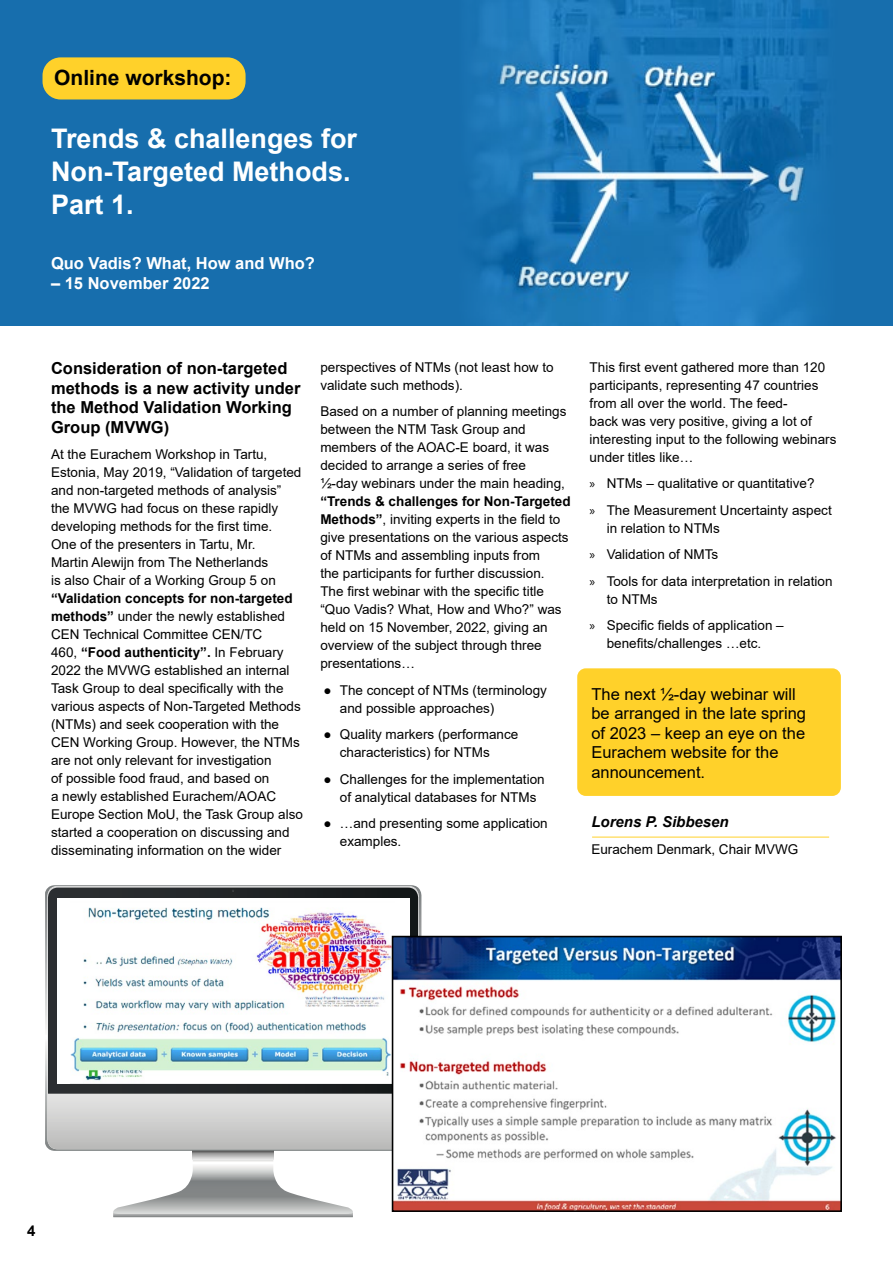
<style>
.page{position:relative;width:893px;height:1263px;background:#fff}
.page>*{position:absolute;margin:0;border:0;box-sizing:border-box;transform-origin:0 0}
.t1{font:700 27px/33px "Arial";color:#fff}
.t2{font:700 21px "Arial";color:#000}
.t3{font:16.5px/19.5px "Arial";color:#000}
.t4{font:700 16.5px/19.5px "Arial";color:#000}
.t5{font:700 16.5px "Arial";color:#fff}
.t6{font:italic 700 15px "Arial";color:#000}
.t7{font:700 15px "Arial";color:#000}
.t8{font:13.5px/18px "Arial";color:#000}
.s1{font-weight:700}
.s2{font-family:"Myriad Pro"}
</style>
<div class="page">
<div style="left:0;top:0;width:893px;height:325px;background:#176ead"></div>
<img style="left:474px;top:0;width:344px;height:325px">
<div style="left:577px;top:668px;width:264px;height:128px;background:#ffd12a;border-radius:9px"></div>
<svg style="left:113px;top:1151px;width:240px;height:66px"></svg>
<img style="left:193px;top:1151px;width:80px;height:8px">
<svg style="left:48px;top:887px;width:370px;height:207px;background:#292d2e"></svg>
<div style="left:57px;top:898px;width:352px;height:186px;background:#fff"></div>
<img style="left:71px;top:907px;width:324px;height:176px">
<img style="left:395px;top:939px;width:444px;height:270px">
<div style="left:392px;top:936px;width:450px;height:276px;border:2px solid #000"></div>
<div style="left:43px;top:57px;width:203px;height:42px;background:#ffd12a;border-radius:18px"></div>
<hr style="left:592px;top:837px;width:237px;height:1px;background:#ffd12a">
<h2 class="t2" style="left:54px;top:63px;width:179px">Online workshop:</h2>
<h1 class="t1" style="left:51px;top:123px;width:308px">Trends &amp; challenges for<br>Non-Targeted Methods.<br>Part 1.</h1>
<p class="t5" style="left:51px;top:252px;width:266px">Quo Vadis? What, How and Who?</p>
<p class="t5" style="left:51px;top:272px;width:160px">– 15 November 2022</p>
<p class="t4" style="left:51px;top:359px;width:251px">Consideration of non-targeted methods is a new activity under the Method Validation Working<br>Group (MVWG)</p>
<p class="t8" style="left:51px;top:445px;width:252px">At the Eurachem Workshop in Tartu, Estonia, May 2019, “Validation of targeted and non-targeted methods of analysis” the MVWG had focus on these rapidly developing methods for the first time.<br>One of the presenters in Tartu, Mr.<br>Martin Alewijn from The Netherlands<br>is also Chair of a Working Group 5 on</p>
<p class="t8" style="left:51px;top:589px;width:253px"><span class="s1">“Validation concepts for non-targeted methods”</span> under the newly established CEN Technical Committee CEN/TC<br>460, <span class="s1">“Food authenticity”.</span> In February 2022 the MVWG established an internal Task Group to deal specifically with the various aspects of Non-Targeted Methods (NTMs) and seek cooperation with the CEN Working Group. However, the NTMs are not only relevant for investigation<br>of possible food fraud, and based on<br>a newly established Eurachem/AOAC Europe Section MoU, the Task Group also started a cooperation on discussing and disseminating information on the wider</p>
<p class="t8" style="left:320px;top:358px;width:235px">perspectives of NTMs (not least how to validate such methods).</p>
<p class="t8" style="left:320px;top:403px;width:248px">Based on a number of planning meetings between the NTM Task Group and members of the AOAC-E board, it was decided to arrange a series of free ½-day webinars under the main heading,</p>
<p class="t8" style="left:320px;top:492px;width:252px"><span class="s1">“Trends &amp; challenges for Non-Targeted Methods”</span>, inviting experts in the field to give presentations on the various aspects of NTMs and assembling inputs from<br>the participants for further discussion.<br>The first webinar with the specific title “Quo Vadis? What, How and Who?” was held on 15 November, 2022, giving an overview of the subject through three presentations…</p>
<p class="t8" style="left:340px;top:681px;width:209px;text-indent:-16px">● The concept of NTMs (terminology and possible approaches)</p>
<p class="t8" style="left:340px;top:725px;width:180px;text-indent:-16px">● Quality markers (performance characteristics) for NTMs</p>
<p class="t8" style="left:340px;top:770px;width:206px;text-indent:-16px">● Challenges for the implementation of analytical databases for NTMs</p>
<p class="t8" style="left:340px;top:814px;width:209px;text-indent:-16px">● …and presenting some application examples.</p>
<p class="t8" style="left:590px;top:358px;width:248px">This first event gathered more than 120 participants, representing 47 countries from all over the world. The feed-<br>back was very positive, giving a lot of interesting input to the following webinars under titles like…</p>
<p class="t8" style="left:590px;top:470px;width:244px;line-height:26.5px"><span class="s2">»</span> NTMs – qualitative or quantitative?<br><span class="s2">»</span> The Measurement Uncertainty aspect</p>
<p class="t8" style="left:590px;top:515px;width:244px;line-height:26.5px;text-indent:17px">in relation to NTMs<br><span class="s2">»</span> Validation of NMTs<br><span class="s2">»</span> Tools for data interpretation in relation</p>
<p class="t8" style="left:590px;top:586px;width:196px;line-height:26.5px;text-indent:17px">to NTMs<br><span class="s2">»</span> Specific fields of application –</p>
<p class="t8" style="left:607px;top:634px;width:156px">benefits/challenges …etc.</p>
<p class="t3" style="left:591px;top:684px;width:216px">The next ½-day webinar will be arranged in the late spring of 2023 – keep an eye on the<br>Eurachem website for the announcement.</p>
<p class="t6" style="left:591px;top:812px;width:139px">Lorens P. Sibbesen</p>
<p class="t8" style="left:591px;top:841px;width:209px">Eurachem Denmark, Chair MVWG</p>
<p class="t7" style="left:27px;top:1220px;width:10px">4</p>
</div>
